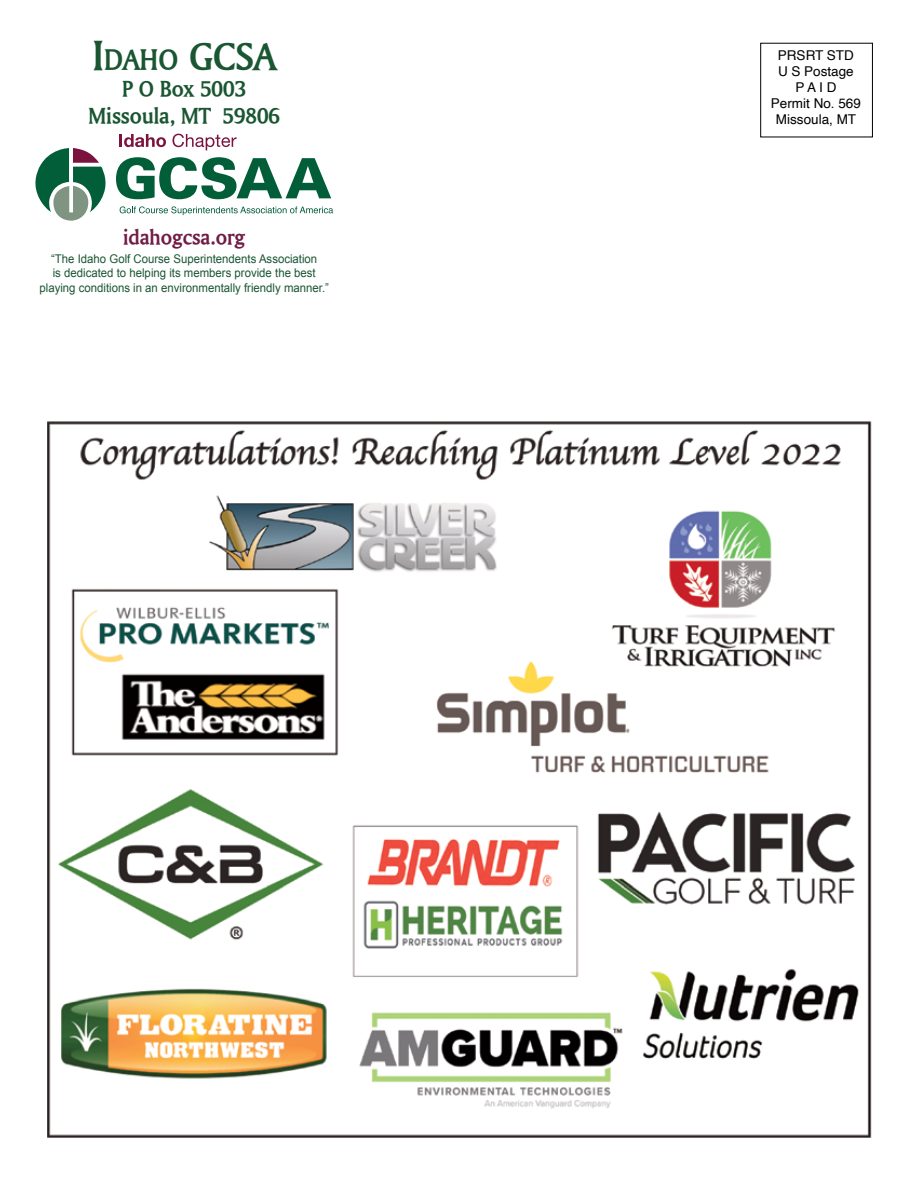
<style>
.page{position:relative;width:918px;height:1188px;background:#fff}
.page>*{position:absolute;margin:0;border:0;box-sizing:border-box;transform-origin:0 0}
.t1{font:700 29.4px "Ameretto";color:#1a5632}
.t2{font:700 22.5px/27px "Ameretto";color:#1a5632;text-align:center}
.t3{font:700 21.3px "Ameretto";color:#6f1d46}
.t4{font:13.5px/16.2px "Helvetica";color:#000;text-align:center}
.t5{font:12px/14.4px "Arial";color:#1a5632;text-align:center;scale:.95 1}
.s1{font-size:42px}
.s2{font-size:39px}
</style>
<div class="page">
<img style="left:47px;top:421px;width:825px;height:717px">
<div style="left:760px;top:43px;width:113px;height:94px;border:1px solid #000"></div>
<svg style="left:35px;top:148px;width:71px;height:64px"></svg>
<svg style="left:53px;top:186px;width:35px;height:35px"></svg>
<svg style="left:116px;top:157px;width:215px;height:42px"></svg>
<svg style="left:120px;top:206px;width:213px;height:9px"></svg>
<svg style="left:119px;top:134px;width:47px;height:13px"></svg>
<svg style="left:172px;top:134px;width:65px;height:16px"></svg>
<h1 class="t1" style="left:93px;top:41px;width:185px"><span class="s1">I</span>DAHO <span class="s2">GCSA</span></h1>
<h2 class="t2" style="left:88px;top:74px;width:193px">P O Box 5003<br>Missoula, MT 59806</h2>
<h3 class="t3" style="left:123px;top:223px;width:124px">idahogcsa.org</h3>
<p class="t5" style="left:39px;top:252px;width:306px">“The Idaho Golf Course Superintendents Association<br>is dedicated to helping its members provide the best playing conditions in an environmentally friendly manner.”</p>
<p class="t4" style="left:771px;top:47px;width:92px">PRSRT STD<br>U S Postage<br>P A I D<br>Permit No. 569<br>Missoula, MT</p>
</div>
